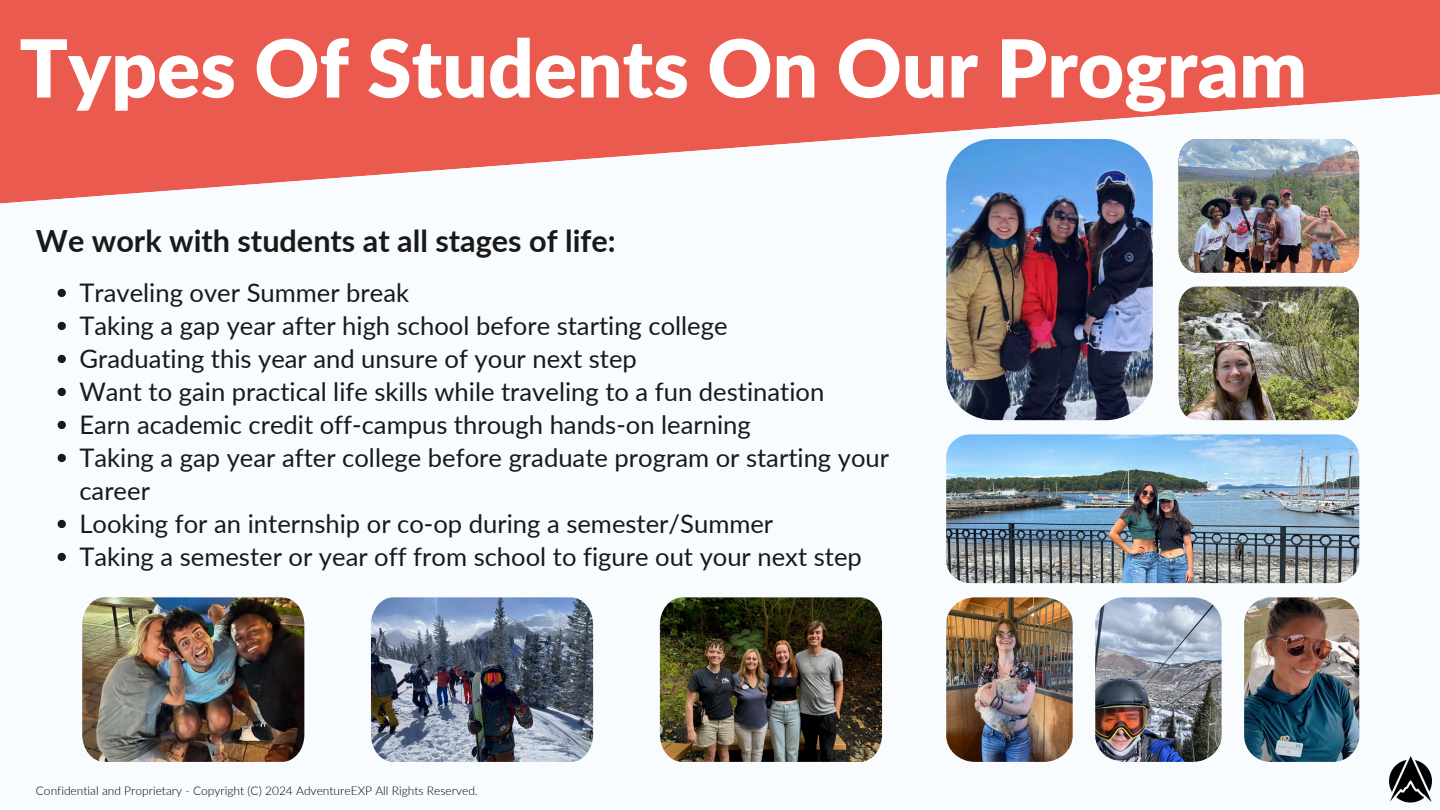
<style>
.page{position:relative;width:1440px;height:810px;background:#f8fcff}
.page>*{position:absolute;margin:0;border:0;box-sizing:border-box;transform-origin:0 0}
.t1{font:900 80px "Lato";color:#fff}
.t2{font:700 30.6px "Lato";color:#191919}
.t3{font:25.6px/33px "Lato";color:#191919}
.t4{font:300 12px "Lato";color:#000}
</style>
<div class="page">
<svg style="left:0;top:0;width:1440px;height:222px;fill:#ea5a4f"></svg>
<img style="left:1389px;top:756px;width:43px;height:47px">
<svg style="left:58px;top:289px;width:8px;height:8px"></svg>
<svg style="left:58px;top:322px;width:8px;height:8px"></svg>
<svg style="left:58px;top:355px;width:8px;height:8px"></svg>
<svg style="left:58px;top:388px;width:8px;height:8px"></svg>
<svg style="left:58px;top:421px;width:8px;height:8px"></svg>
<svg style="left:58px;top:454px;width:8px;height:8px"></svg>
<svg style="left:58px;top:520px;width:8px;height:8px"></svg>
<svg style="left:58px;top:553px;width:8px;height:8px"></svg>
<img style="left:946px;top:139px;width:206px;height:281px;border-radius:46px">
<img style="left:946px;top:434px;width:413px;height:149px">
<img style="left:1179px;top:139px;width:180px;height:134px">
<img style="left:1179px;top:287px;width:180px;height:133px">
<img style="left:946px;top:597px;width:127px;height:165px;border-radius:28px">
<img style="left:1095px;top:597px;width:127px;height:165px;border-radius:28px">
<img style="left:1244px;top:597px;width:115px;height:165px;border-radius:26px">
<img style="left:82px;top:597px;width:222px;height:165px">
<img style="left:371px;top:597px;width:222px;height:165px">
<img style="left:660px;top:597px;width:222px;height:165px">
<p class="t1" style="left:19px;top:19px;width:1289px">Types Of Students On Our Program</p>
<p class="t2" style="left:36px;top:222px;width:581px">We work with students at all stages of life:</p>
<h1 class="t3" style="left:79px;top:275px;width:331px">Traveling over Summer break</h1>
<p class="t3" style="left:79px;top:308px;width:650px">Taking a gap year after high school before starting college</p>
<p class="t3" style="left:79px;top:341px;width:559px">Graduating this year and unsure of your next step</p>
<p class="t3" style="left:79px;top:374px;width:746px">Want to gain practical life skills while traveling to a fun destination</p>
<h2 class="t3" style="left:79px;top:407px;width:673px">Earn academic credit off-campus through hands-on learning</h2>
<p class="t3" style="left:79px;top:440px;width:811px">Taking a gap year after college before graduate program or starting your career</p>
<p class="t3" style="left:79px;top:506px;width:695px">Looking for an internship or co-op during a semester/Summer</p>
<p class="t3" style="left:79px;top:539px;width:784px">Taking a semester or year off from school to figure out your next step</p>
<p class="t4" style="left:36px;top:784px;width:443px">Confidential and Proprietary - Copyright (C) 2024 AdventureEXP All Rights Reserved.</p>
</div>
